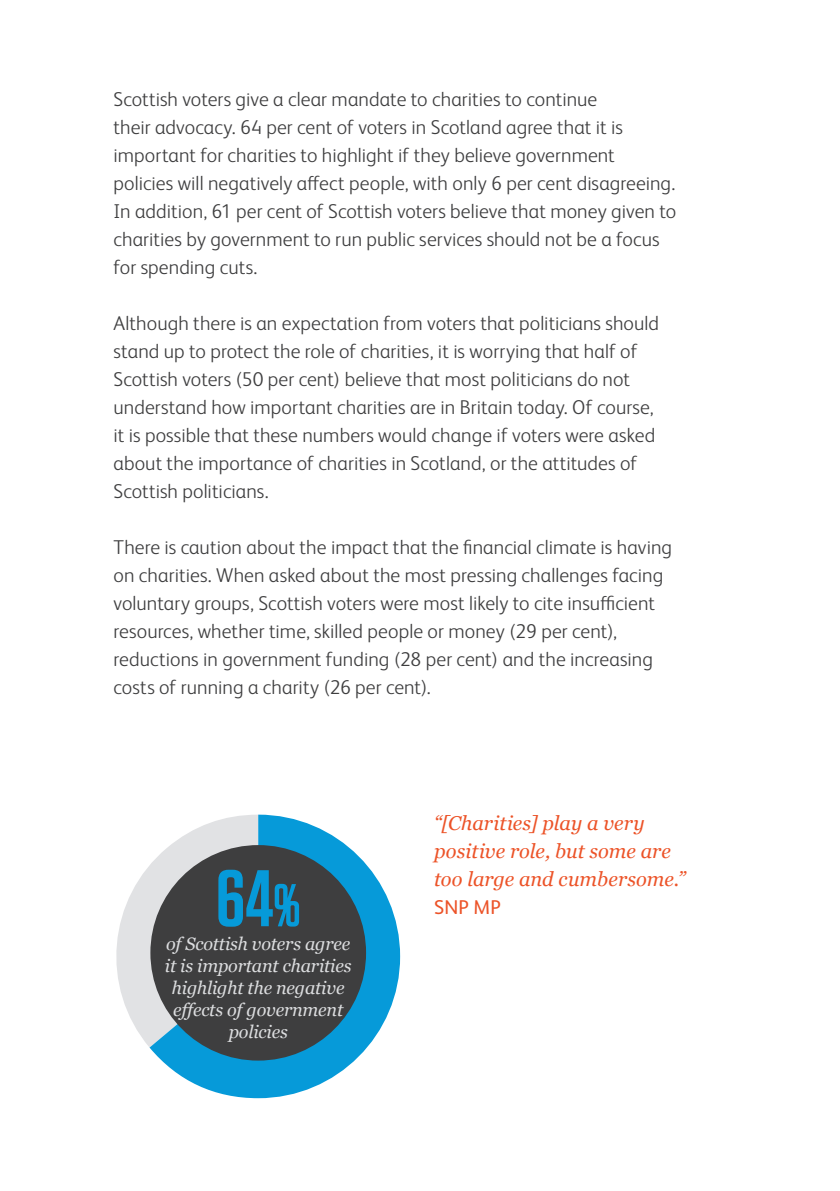
<style>
.page{position:relative;width:840px;height:1191px;background:#fff}
.page>*{position:absolute;margin:0;border:0;box-sizing:border-box;transform-origin:0 0}
.t1{font:600 80px "Tungsten";color:#069ad9}
.Body_text{font:300 20px/28px "FS Albert Pro";letter-spacing:.005em;color:#3e3e3f}
.t2{font:italic 20px/28px "Georgia";color:#ec5328}
.t3{font:20px "FS Albert Pro";color:#ec5328}
.t4{font:italic 18px/22px "Georgia";letter-spacing:-.01em;color:#dcdddf;text-align:center}
.s1{font-size:60px}
</style>
<div class="page">
<svg style="left:116px;top:866px;width:33px;height:180px"></svg>
<svg style="left:149px;top:814px;width:251px;height:284px"></svg>
<div style="left:150px;top:845px;width:216px;height:215px;background:#3e3e3f;border-radius:50%"></div>
<p class="Body_text" style="left:113px;top:84px;width:564px">Scottish voters give a clear mandate to charities to continue<br>their advocacy. 64 per cent of voters in Scotland agree that it is important for charities to highlight if they believe government policies will negatively affect people, with only 6 per cent disagreeing.<br>In addition, 61 per cent of Scottish voters believe that money given to charities by government to run public services should not be a focus for spending cuts.</p>
<p class="Body_text" style="left:113px;top:308px;width:547px">Although there is an expectation from voters that politicians should stand up to protect the role of charities, it is worrying that half of Scottish voters (50 per cent) believe that most politicians do not understand how important charities are in Britain today. Of course, it is possible that these numbers would change if voters were asked about the importance of charities in Scotland, or the attitudes of Scottish politicians.</p>
<p class="Body_text" style="left:113px;top:532px;width:559px">There is caution about the impact that the financial climate is having on charities. When asked about the most pressing challenges facing voluntary groups, Scottish voters were most likely to cite insufficient resources, whether time, skilled people or money (29 per cent), reductions in government funding (28 per cent) and the increasing costs of running a charity (26 per cent).</p>
<p class="t1" style="left:216px;top:856px;width:86px">64<span class="s1">%</span></p>
<p class="t4" style="left:165px;top:933px;width:188px">of Scottish voters agree it is important charities highlight the negative effects of government policies</p>
<p class="t2" style="left:434px;top:809px;width:253px">“[Charities] play a very positive role, but some are too large and cumbersome.”</p>
<p class="t3" style="left:434px;top:893px;width:68px">SNP MP</p>
</div>
